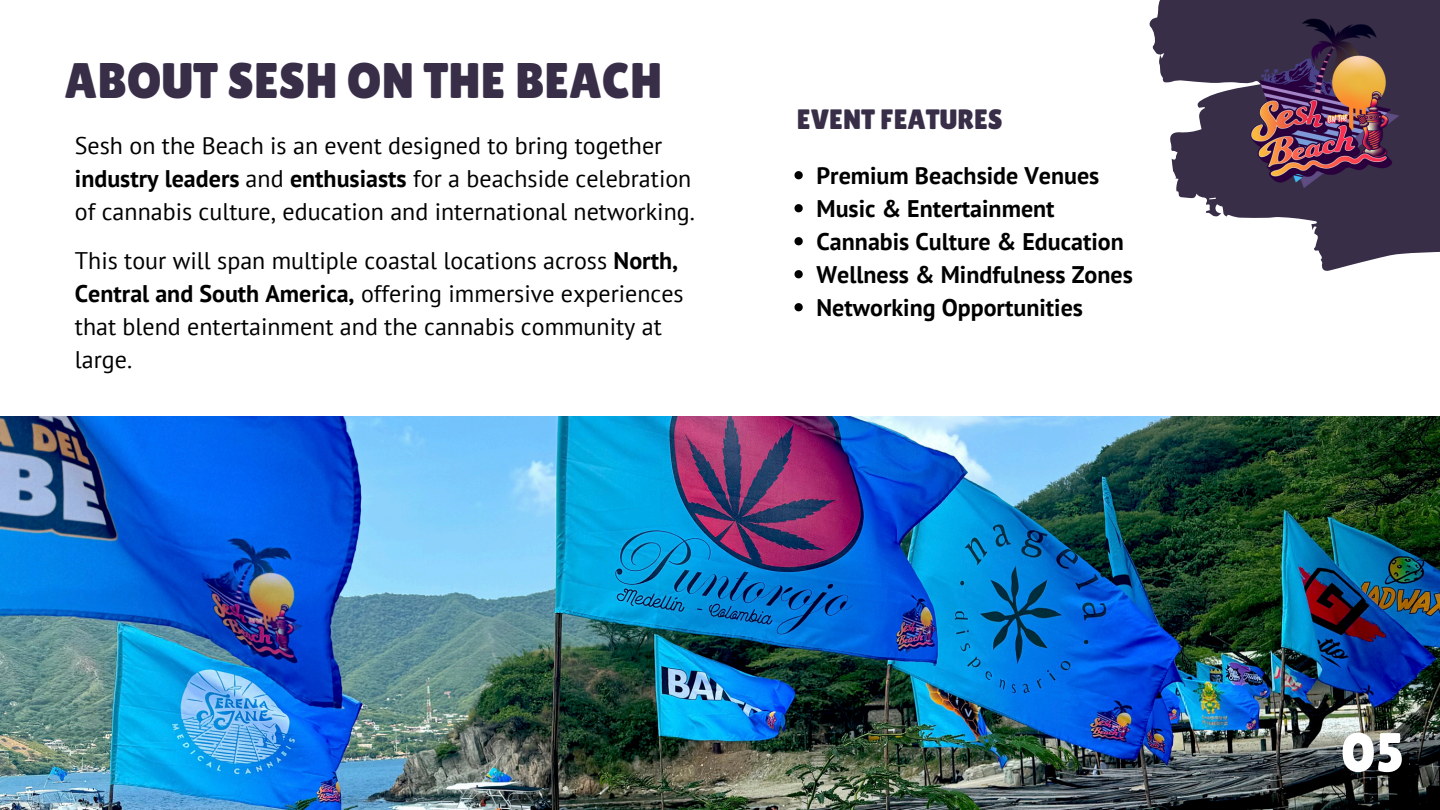
<style>
.page{position:relative;width:1440px;height:810px;background:#fff}
.page>*{position:absolute;margin:0;border:0;box-sizing:border-box;transform-origin:0 0}
.t1{font:55px "Lilita One";color:#fff}
.t2{font:50px "Lilita One";color:#382e48}
.t3{font:28px "Lilita One";color:#382e48}
.t4{font:24px/33px "PT Sans";color:#000}
.t5{font:700 24px "PT Sans";color:#000}
.s1{font-weight:700}
</style>
<div class="page">
<svg style="left:1149px;top:0;width:291px;height:271px;fill:#382e48"></svg>
<svg style="left:794px;top:171px;width:9px;height:8px"></svg>
<svg style="left:794px;top:204px;width:9px;height:8px"></svg>
<svg style="left:794px;top:237px;width:9px;height:8px"></svg>
<svg style="left:794px;top:270px;width:9px;height:8px"></svg>
<svg style="left:794px;top:303px;width:9px;height:8px"></svg>
<img style="left:1226px;top:4px;width:199px;height:199px">
<img style="left:0;top:416px;width:1440px;height:394px">
<p class="t2" style="left:65px;top:52px;width:599px">ABOUT SESH ON THE BEACH</p>
<p class="t4" style="left:75px;top:128px;width:621px">Sesh on the Beach is an event designed to bring together <span class="s1">industry leaders</span> and <span class="s1">enthusiasts</span> for a beachside celebration of cannabis culture, education and international networking.</p>
<p class="t4" style="left:75px;top:244px;width:610px">This tour will span multiple coastal locations across <span class="s1">North, Central and South America,</span> offering immersive experiences that blend entertainment and the cannabis community at large.</p>
<p class="t3" style="left:797px;top:103px;width:207px">EVENT FEATURES</p>
<h1 class="t5" style="left:817px;top:159px;width:284px">Premium Beachside Venues</h1>
<p class="t5" style="left:817px;top:192px;width:240px">Music &amp; Entertainment</p>
<p class="t5" style="left:817px;top:225px;width:309px">Cannabis Culture &amp; Education</p>
<h2 class="t5" style="left:817px;top:258px;width:318px">Wellness &amp; Mindfulness Zones</h2>
<p class="t5" style="left:817px;top:291px;width:268px">Networking Opportunities</p>
<p class="t1" style="left:1341px;top:721px;width:65px">05</p>
</div>
